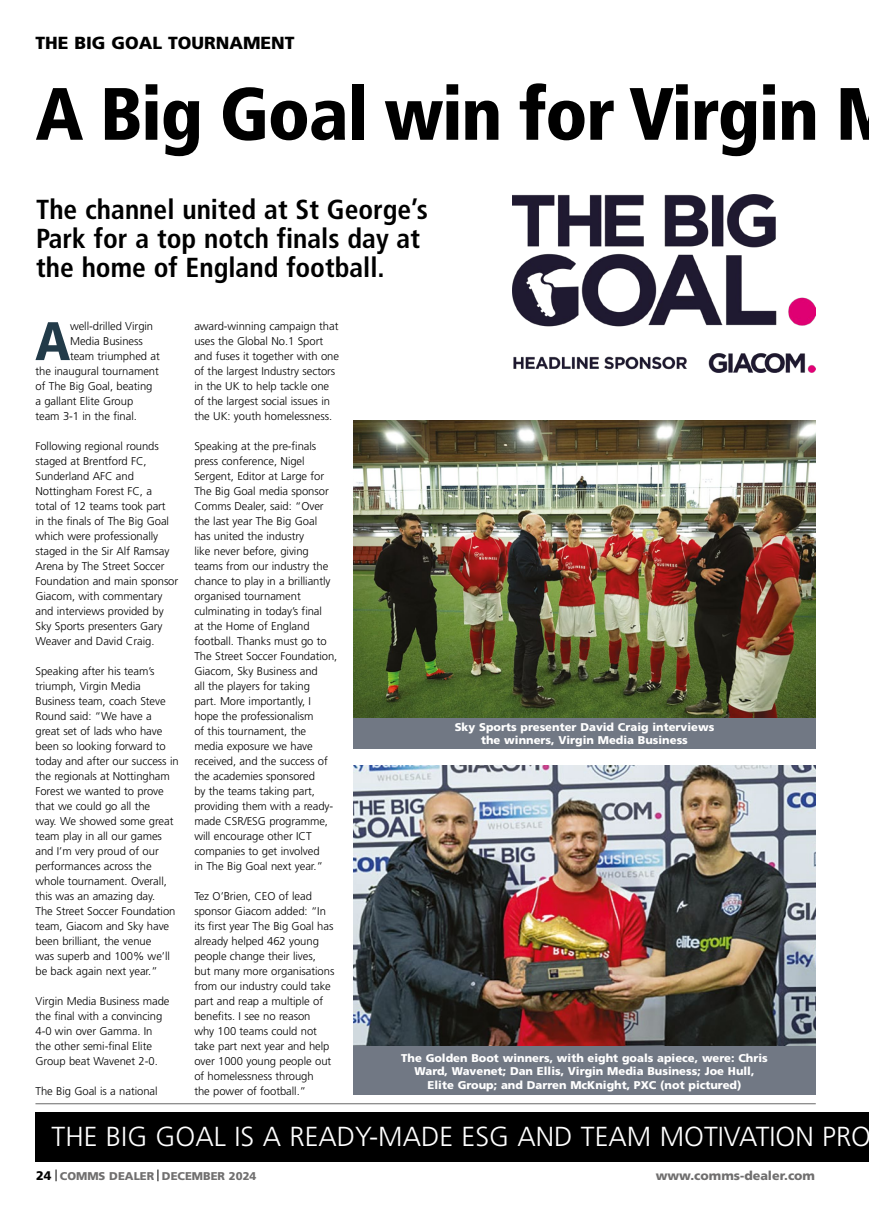
<style>
.page{position:relative;width:869px;height:1205px;background:#fff}
.page>*{position:absolute;margin:0;border:0;box-sizing:border-box;transform-origin:0 0}
.t1{font:900 condensed 74px "Frutiger";letter-spacing:-.02em;color:#000}
.t2{font:900 condensed 54.25px "Frutiger";color:#223b49}
.t3{font:700 condensed 27.5px/28.8px "Frutiger";color:#000}
.t4{font:300 27.5px "Frutiger";color:#fff}
.t5{font:900 17.5px "Frutiger";color:#000}
.t6{font:900 12.5px "Frutiger";color:#706f6f}
.t7{font:300 11.25px/15px "Frutiger";letter-spacing:-.005em;color:#000}
.t8{font:900 11.25px/13.5px "Frutiger";color:#fff;text-align:center}
.t9{font:900 11.25px "Frutiger";color:#706f6f}
.s1{font-size:12.5px;color:#000}
</style>
<div class="page">
<img style="left:353px;top:421px;width:462px;height:297px">
<img style="left:353px;top:765px;width:462px;height:281px">
<svg style="left:158px;top:1169px;width:1px;height:12px"></svg>
<svg style="left:56px;top:1169px;width:1px;height:12px"></svg>
<hr style="left:35px;top:1103px;width:780px;height:1px;background:#878787">
<div style="left:353px;top:1046px;width:462px;height:49px;background:#717884"></div>
<div style="left:353px;top:718px;width:462px;height:30px;background:#717884"></div>
<div style="left:35px;top:1112px;width:833px;height:49px;background:#000"></div>
<img style="left:512px;top:194px;width:303px;height:178px">
<h3 class="t5" style="left:35px;top:32px;width:260px">THE BIG GOAL TOURNAMENT</h3>
<h1 class="t1" style="left:35px;top:70px;width:864px">A Big Goal win for Virgin M</h1>
<h3 class="t3" style="left:36px;top:195px;width:393px">The channel united at St George’s<br>Park for a top notch finals day at the home of England football.</h3>
<h2 class="t2" style="left:35px;top:309px;width:37px">A</h2>
<p class="t7" style="left:70px;top:319px;width:85px">well-drilled Virgin</p>
<p class="t7" style="left:70px;top:334px;width:74px">Media Business</p>
<p class="t7" style="left:70px;top:349px;width:91px">team triumphed at</p>
<p class="t7" style="left:35px;top:364px;width:125px">the inaugural tournament</p>
<p class="t7" style="left:35px;top:379px;width:118px">of The Big Goal, beating</p>
<p class="t7" style="left:35px;top:394px;width:99px">a gallant Elite Group</p>
<p class="t7" style="left:35px;top:409px;width:103px">team 3-1 in the final.</p>
<p class="t7" style="left:35px;top:439px;width:144px">Following regional rounds staged at Brentford FC,<br>Sunderland AFC and<br>Nottingham Forest FC, a<br>total of 12 teams took part<br>in the finals of The Big Goal which were professionally staged in the Sir Alf Ramsay<br>Arena by The Street Soccer<br>Foundation and main sponsor<br>Giacom, with commentary and interviews provided by<br>Sky Sports presenters Gary<br>Weaver and David Craig.</p>
<p class="t7" style="left:35px;top:664px;width:145px">Speaking after his team’s triumph, Virgin Media<br>Business team, coach Steve<br>Round said: “We have a great set of lads who have been so looking forward to today and after our success in the regionals at Nottingham<br>Forest we wanted to prove that we could go all the<br>way. We showed some great team play in all our games and I’m very proud of our performances across the whole tournament. Overall, this was an amazing day.<br>The Street Soccer Foundation team, Giacom and Sky have been brilliant, the venue<br>was superb and 100% we’ll be back again next year.”</p>
<p class="t7" style="left:35px;top:993px;width:136px">Virgin Media Business made the final with a convincing<br>4-0 win over Gamma. In the other semi-final Elite<br>Group beat Wavenet 2-0.</p>
<p class="t7" style="left:35px;top:1083px;width:124px">The Big Goal is a national</p>
<p class="t7" style="left:194px;top:318px;width:146px">award-winning campaign that uses the Global No.1 Sport and fuses it together with one of the largest Industry sectors in the UK to help tackle one of the largest social issues in the UK: youth homelessness.</p>
<p class="t7" style="left:194px;top:438px;width:144px">Speaking at the pre-finals press conference, Nigel<br>Sergent, Editor at Large for<br>The Big Goal media sponsor<br>Comms Dealer, said: “Over the last year The Big Goal<br>has united the industry<br>like never before, giving teams from our industry the chance to play in a brilliantly organised tournament culminating in today’s final<br>at the Home of England football. Thanks must go to<br>The Street Soccer Foundation,<br>Giacom, Sky Business and<br>all the players for taking<br>part. More importantly, I hope the professionalism<br>of this tournament, the media exposure we have received, and the success of the academies sponsored<br>by the teams taking part, providing them with a ready&shy;made CSR/ESG programme, will encourage other ICT companies to get involved<br>in The Big Goal next year.”</p>
<p class="t7" style="left:194px;top:888px;width:141px">Tez O’Brien, CEO of lead sponsor Giacom added: “In its first year The Big Goal has already helped 462 young people change their lives, but many more organisations from our industry could take part and reap a multiple of benefits. I see no reason<br>why 100 teams could not take part next year and help over 1000 young people out of homelessness through<br>the power of football.”</p>
<p class="t8" style="left:454px;top:720px;width:261px">Sky Sports presenter David Craig interviews the winners, Virgin Media Business</p>
<p class="t8" style="left:401px;top:1050px;width:368px">The Golden Boot winners, with eight goals apiece, were: Chris<br>Ward, Wavenet; Dan Ellis, Virgin Media Business; Joe Hull,<br>Elite Group; and Darren McKnight, PXC (not pictured)</p>
<h3 class="t4" style="left:52px;top:1121px;width:820px">THE BIG GOAL IS A READY-MADE ESG AND TEAM MOTIVATION PRO</h3>
<p class="t9" style="left:36px;top:1169px;width:222px"><span class="s1">24</span> COMMS DEALER DECEMBER 2024</p>
<p class="t6" style="left:655px;top:1167px;width:161px">www.comms-dealer.com</p>
</div>
